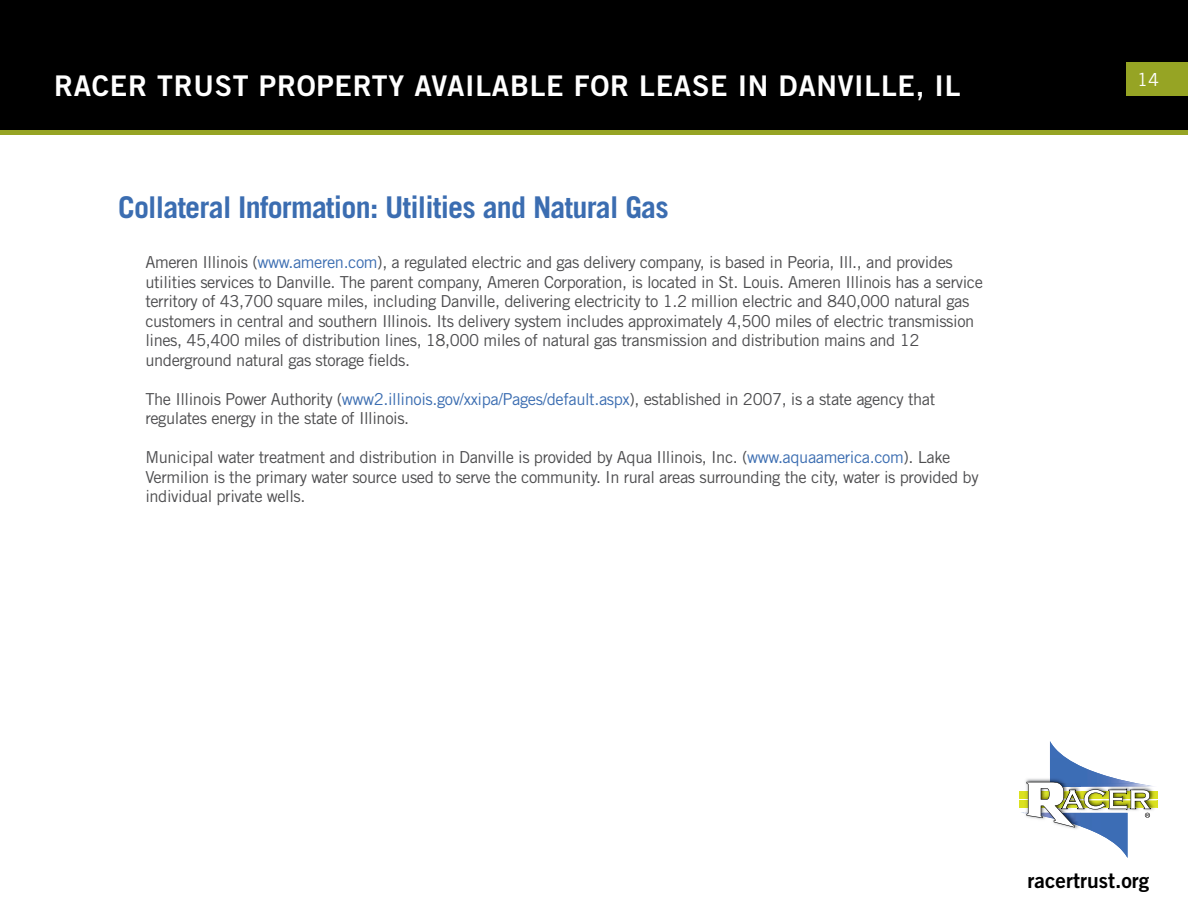
<style>
.page{position:relative;width:1188px;height:918px;background:#fff}
.page>*{position:absolute;margin:0;border:0;box-sizing:border-box;transform-origin:0 0}
.t1{font:700 30px "Trade Gothic LT Std";letter-spacing:-.025em;color:#3b6db1}
.t2{font:28.5px "Trade Gothic LT Std Bd 2";letter-spacing:.025em;color:#fff}
.t3{font:21px "Trade Gothic LT Std Bd 2";color:#000}
.t4{font:18px "Trade Gothic LT Std";color:#fff}
.t5{font:16.5px/19.5px "Trade Gothic LT Std";letter-spacing:-.025em;color:#4d4d4f}
.s1{color:#3b6db1}
</style>
<div class="page">
<div style="left:1px;top:1px;width:1186px;height:131px;background:#000"></div>
<div style="left:0;top:0;width:1188px;height:133px;border:2px solid #000"></div>
<div style="left:1126px;top:62px;width:62px;height:34px;background:#96a424"></div>
<div style="left:0;top:130px;width:1188px;height:5px;background:#96a424"></div>
<div style="left:1019px;top:791px;width:139px;height:7px;background:#dbe120"></div>
<div style="left:1019px;top:801px;width:139px;height:7px;background:#dbe120"></div>
<svg style="left:1021px;top:741px;width:137px;height:117px"></svg>
<h2 class="t2" style="left:54px;top:68px;width:908px">RACER TRUST PROPERTY AVAILABLE FOR LEASE IN DANVILLE, IL</h2>
<h1 class="t1" style="left:118px;top:189px;width:552px">Collateral Information: Utilities and Natural Gas</h1>
<p class="t5" style="left:145px;top:253px;width:839px">Ameren Illinois (<span class="s1">www.ameren.com</span>), a regulated electric and gas delivery company, is based in Peoria, Ill., and provides utilities services to Danville. The parent company, Ameren Corporation, is located in St. Louis. Ameren Illinois has a service territory of 43,700 square miles, including Danville, delivering electricity to 1.2 million electric and 840,000 natural gas customers in central and southern Illinois. Its delivery system includes approximately 4,500 miles of electric transmission lines, 45,400 miles of distribution lines, 18,000 miles of natural gas transmission and distribution mains and 12 underground natural gas storage fields.</p>
<p class="t5" style="left:145px;top:389px;width:791px">The Illinois Power Authority (<span class="s1">www2.illinois.gov/xxipa/Pages/default.aspx</span>), established in 2007, is a state agency that regulates energy in the state of Illinois.</p>
<p class="t5" style="left:145px;top:448px;width:835px">Municipal water treatment and distribution in Danville is provided by Aqua Illinois, Inc. (<span class="s1">www.aquaamerica.com</span>). Lake<br>Vermilion is the primary water source used to serve the community. In rural areas surrounding the city, water is provided by individual private wells.</p>
<p class="t4" style="left:1137px;top:68px;width:23px">14</p>
<p class="t3" style="left:1028px;top:867px;width:123px">racertrust.org</p>
</div>
